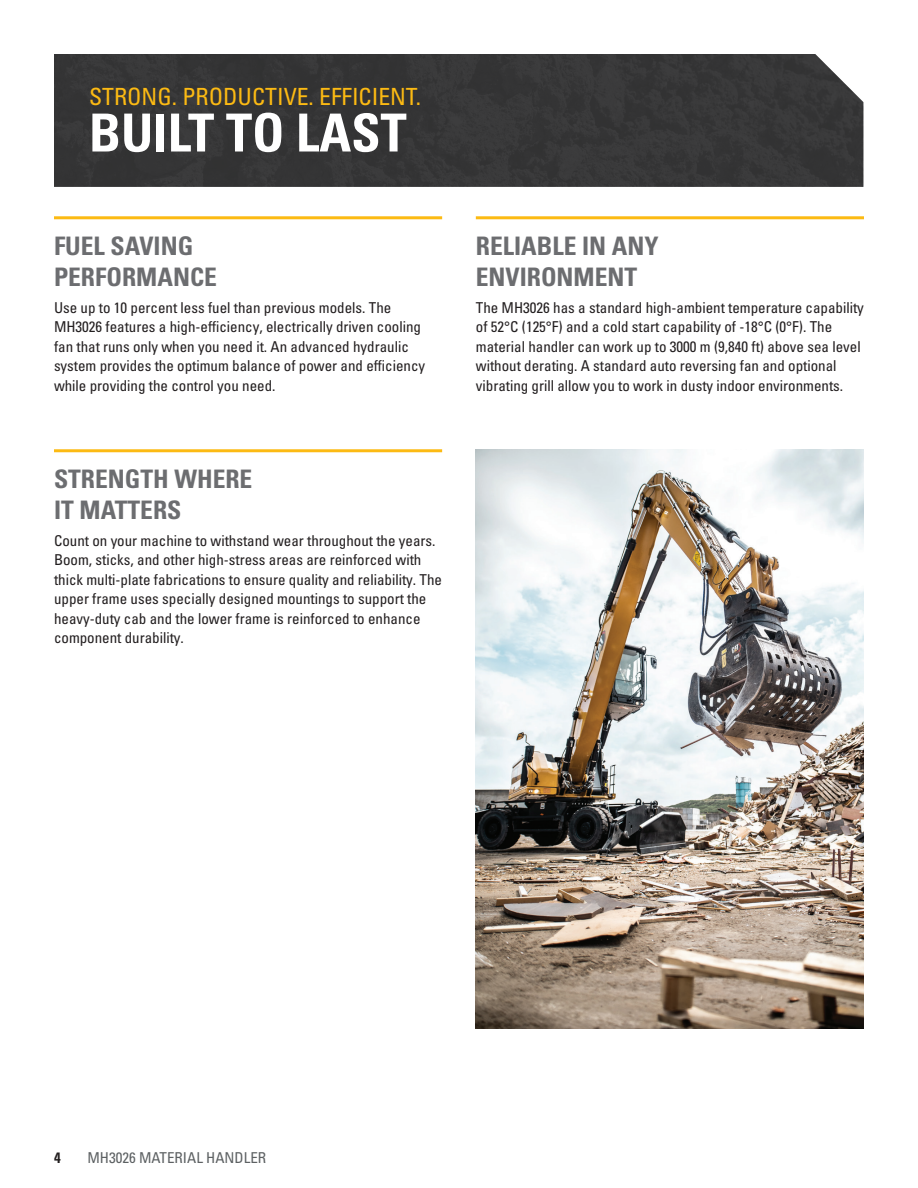
<style>
.page{position:relative;width:918px;height:1188px;background:#fff}
.page>*{position:absolute;margin:0;border:0;box-sizing:border-box;transform-origin:0 0}
.t1{font:52.5px "Univers LTCYR 67 Bold Cond";color:#fff}
.t2{font:25.5px/30.6px "Univers LTCYR 67 Bold Cond";color:#6c6d70}
.t3{font:condensed 23.7px "Univers LTCYR 57";color:#fcba13}
.t4{font:condensed 15px/19.5px "Univers LTCYR 57";color:#231f20}
.t5{font:condensed 15px "Univers LTCYR 57";color:#5d6163}
.t6{font:15px "Univers LTCYR 67 Bold Cond";color:#231f20}
</style>
<div class="page">
<img style="left:476px;top:449px;width:387px;height:579px">
<div style="left:54px;top:54px;width:809px;height:133px;background:#353536"></div>
<hr style="left:54px;top:216px;width:388px;height:3px;background:#fcba13">
<hr style="left:476px;top:216px;width:388px;height:3px;background:#fcba13">
<hr style="left:54px;top:449px;width:388px;height:3px;background:#fcba13">
<h3 class="t3" style="left:89px;top:82px;width:333px">STRONG. PRODUCTIVE. EFFICIENT.</h3>
<h1 class="t1" style="left:89px;top:101px;width:319px">BUILT TO LAST</h1>
<h2 class="t2" style="left:54px;top:230px;width:164px">FUEL SAVING<br>PERFORMANCE</h2>
<p class="t4" style="left:54px;top:298px;width:373px">Use up to 10 percent less fuel than previous models. The MH3026 features a high-efficiency, electrically driven cooling fan that runs only when you need it. An advanced hydraulic system provides the optimum balance of power and efficiency while providing the control you need.</p>
<h2 class="t2" style="left:54px;top:463px;width:200px">STRENGTH WHERE<br>IT MATTERS</h2>
<p class="t4" style="left:54px;top:530px;width:390px">Count on your machine to withstand wear throughout the years.<br>Boom, sticks, and other high-stress areas are reinforced with thick multi-plate fabrications to ensure quality and reliability. The upper frame uses specially designed mountings to support the heavy-duty cab and the lower frame is reinforced to enhance component durability.</p>
<h2 class="t2" style="left:476px;top:230px;width:184px">RELIABLE IN ANY<br>ENVIRONMENT</h2>
<p class="t4" style="left:476px;top:298px;width:390px">The MH3026 has a standard high-ambient temperature capability of 52°C (125°F) and a cold start capability of -18°C (0°F). The material handler can work up to 3000 m (9,840 ft) above sea level without derating. A standard auto reversing fan and optional vibrating grill allow you to work in dusty indoor environments.</p>
<p class="t6" style="left:54px;top:1148px;width:8px">4</p>
<p class="t5" style="left:87px;top:1148px;width:180px">MH3026 MATERIAL HANDLER</p>
</div>
